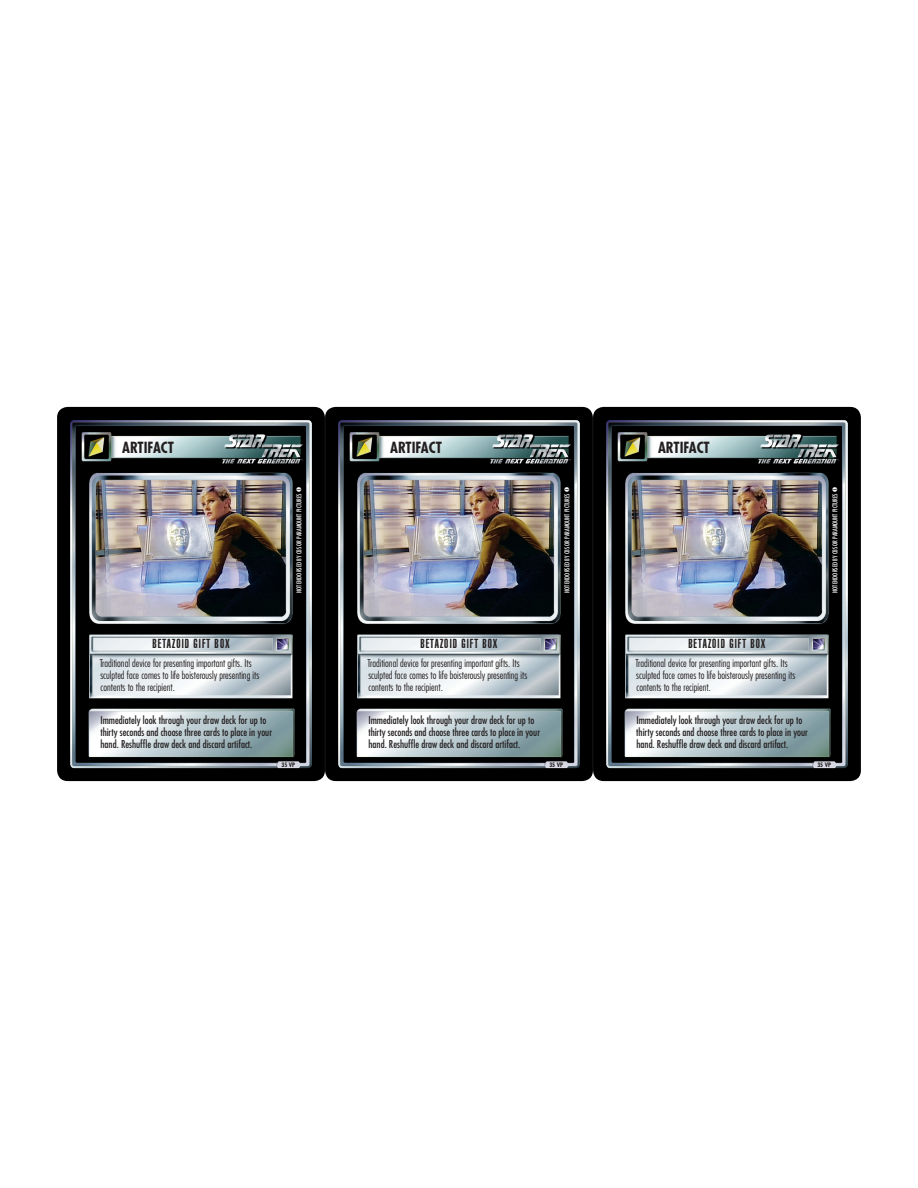
<style>
.page{position:relative;width:918px;height:1188px;background:#fff}
.page>*{position:absolute;margin:0;border:0;box-sizing:border-box;transform-origin:0 0}
.t1{font:700 condensed 15px "Futura";color:#231f20}
.t2{font:900 extra-condensed 12.75px "Swiss 911 BT";letter-spacing:.09em;color:#231f20}
.t3{font:condensed 10.5px/12px "Futura";color:#231f20}
.t4{font:300 condensed 10.5px "Futura";color:#231f20}
.t5{font:condensed 6.45px "Futura";color:#fff}
.t6{font:700 condensed 6px "Futura";color:#231f20}
</style>
<div class="page">
<div style="left:57px;top:407px;width:268px;height:374px;background:#000;border-radius:11px"></div>
<div style="left:325px;top:407px;width:268px;height:374px;background:#000;border-radius:11px"></div>
<div style="left:593px;top:407px;width:268px;height:374px;background:#000;border-radius:11px"></div>
<img style="left:70px;top:420px;width:242px;height:348px">
<img style="left:338px;top:420px;width:242px;height:348px">
<img style="left:606px;top:420px;width:242px;height:348px">
<p class="t1" style="left:122px;top:437px;width:53px">ARTIFACT</p>
<p class="t1" style="left:390px;top:437px;width:53px">ARTIFACT</p>
<p class="t1" style="left:658px;top:437px;width:53px">ARTIFACT</p>
<p class="t5" style="left:295px;top:593px;width:108px;rotate:-90deg">not endorsed by cbs or paramount pictures ❶</p>
<p class="t5" style="left:563px;top:593px;width:108px;rotate:-90deg">not endorsed by cbs or paramount pictures ❶</p>
<p class="t5" style="left:831px;top:593px;width:108px;rotate:-90deg">not endorsed by cbs or paramount pictures ❶</p>
<p class="t2" style="left:152px;top:637px;width:78px">BETAZOID GIFT BOX</p>
<p class="t2" style="left:420px;top:637px;width:78px">BETAZOID GIFT BOX</p>
<p class="t2" style="left:688px;top:637px;width:78px">BETAZOID GIFT BOX</p>
<p class="t4" style="left:100px;top:656px;width:154px">Traditional device for presenting important gifts. Its</p>
<p class="t4" style="left:100px;top:668px;width:160px">sculpted face comes to life boisterously presenting its</p>
<p class="t4" style="left:101px;top:680px;width:76px">contents to the recipient.</p>
<p class="t4" style="left:368px;top:656px;width:154px">Traditional device for presenting important gifts. Its</p>
<p class="t4" style="left:368px;top:668px;width:160px">sculpted face comes to life boisterously presenting its</p>
<p class="t4" style="left:368px;top:680px;width:76px">contents to the recipient.</p>
<p class="t4" style="left:636px;top:656px;width:154px">Traditional device for presenting important gifts. Its</p>
<p class="t4" style="left:636px;top:668px;width:160px">sculpted face comes to life boisterously presenting its</p>
<p class="t4" style="left:636px;top:680px;width:76px">contents to the recipient.</p>
<p class="t3" style="left:100px;top:714px;width:173px">Immediately look through your draw deck for up to thirty seconds and choose three cards to place in your hand. Reshuffle draw deck and discard artifact.</p>
<p class="t3" style="left:368px;top:714px;width:173px">Immediately look through your draw deck for up to thirty seconds and choose three cards to place in your hand. Reshuffle draw deck and discard artifact.</p>
<p class="t3" style="left:636px;top:714px;width:173px">Immediately look through your draw deck for up to thirty seconds and choose three cards to place in your hand. Reshuffle draw deck and discard artifact.</p>
<p class="t6" style="left:281px;top:761px;width:15px">35 VP</p>
<p class="t6" style="left:549px;top:761px;width:15px">35 VP</p>
<p class="t6" style="left:817px;top:761px;width:15px">35 VP</p>
</div>
